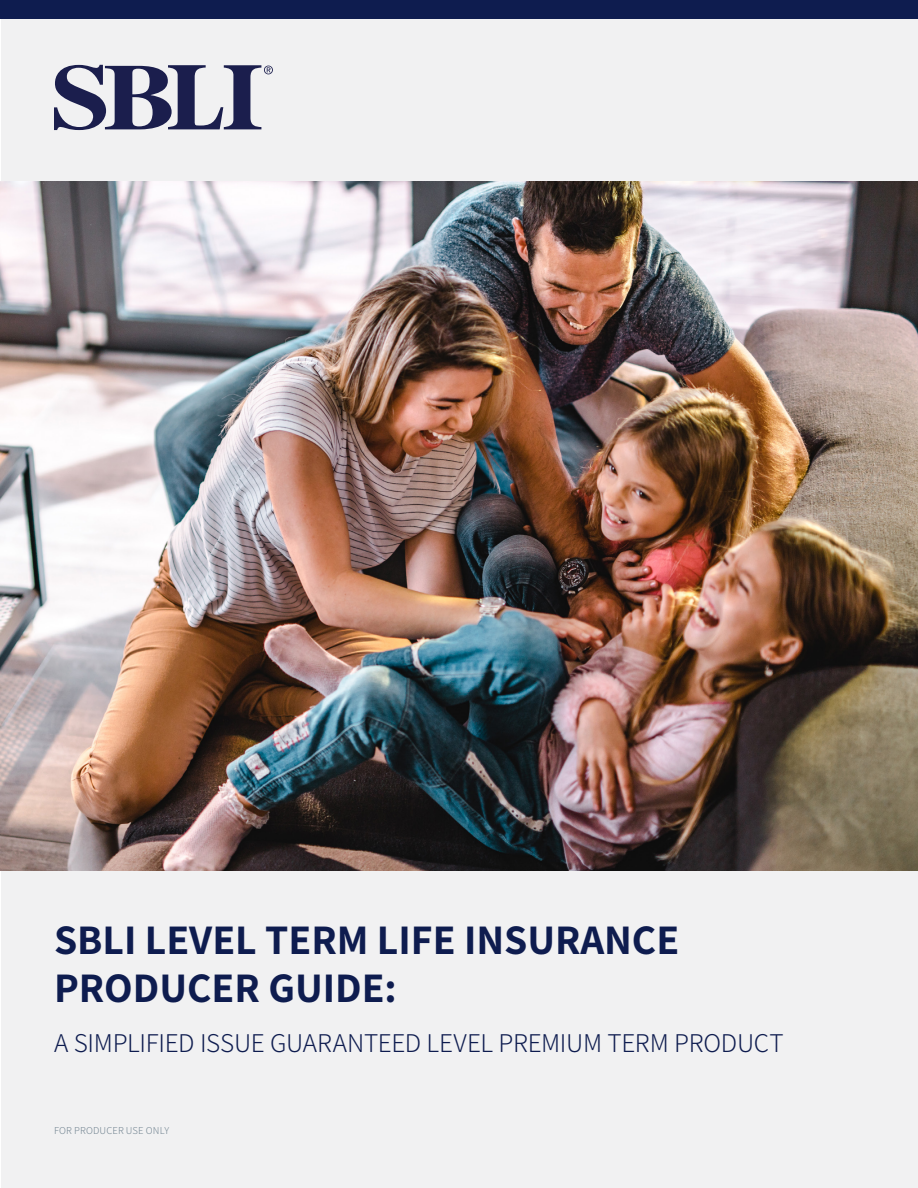
<style>
.page{position:relative;width:918px;height:1188px;background:#fff}
.page>*{position:absolute;margin:0;border:0;box-sizing:border-box;transform-origin:0 0}
.t1{font:700 42px/48px "Assistant";color:#0e1c4f}
.t2{font:300 27px "Assistant";letter-spacing:-.01em;color:#0e1c4f}
.t3{font:300 10.5px "Assistant";letter-spacing:.015em;color:#738592}
</style>
<div class="page">
<div style="left:1px;top:0;width:917px;height:1188px;background:#f1f1f2"></div>
<img style="left:0;top:182px;width:918px;height:688px">
<div style="left:0;top:0;width:918px;height:18px;background:#0e1c4f"></div>
<svg style="left:54px;top:65px;width:219px;height:65px"></svg>
<h1 class="t1" style="left:54px;top:914px;width:627px">SBLI LEVEL TERM LIFE INSURANCE<br>PRODUCER GUIDE:</h1>
<p class="t2" style="left:54px;top:1024px;width:731px">A SIMPLIFIED ISSUE GUARANTEED LEVEL PREMIUM TERM PRODUCT</p>
<p class="t3" style="left:54px;top:1123px;width:117px">FOR PRODUCER USE ONLY</p>
</div>
